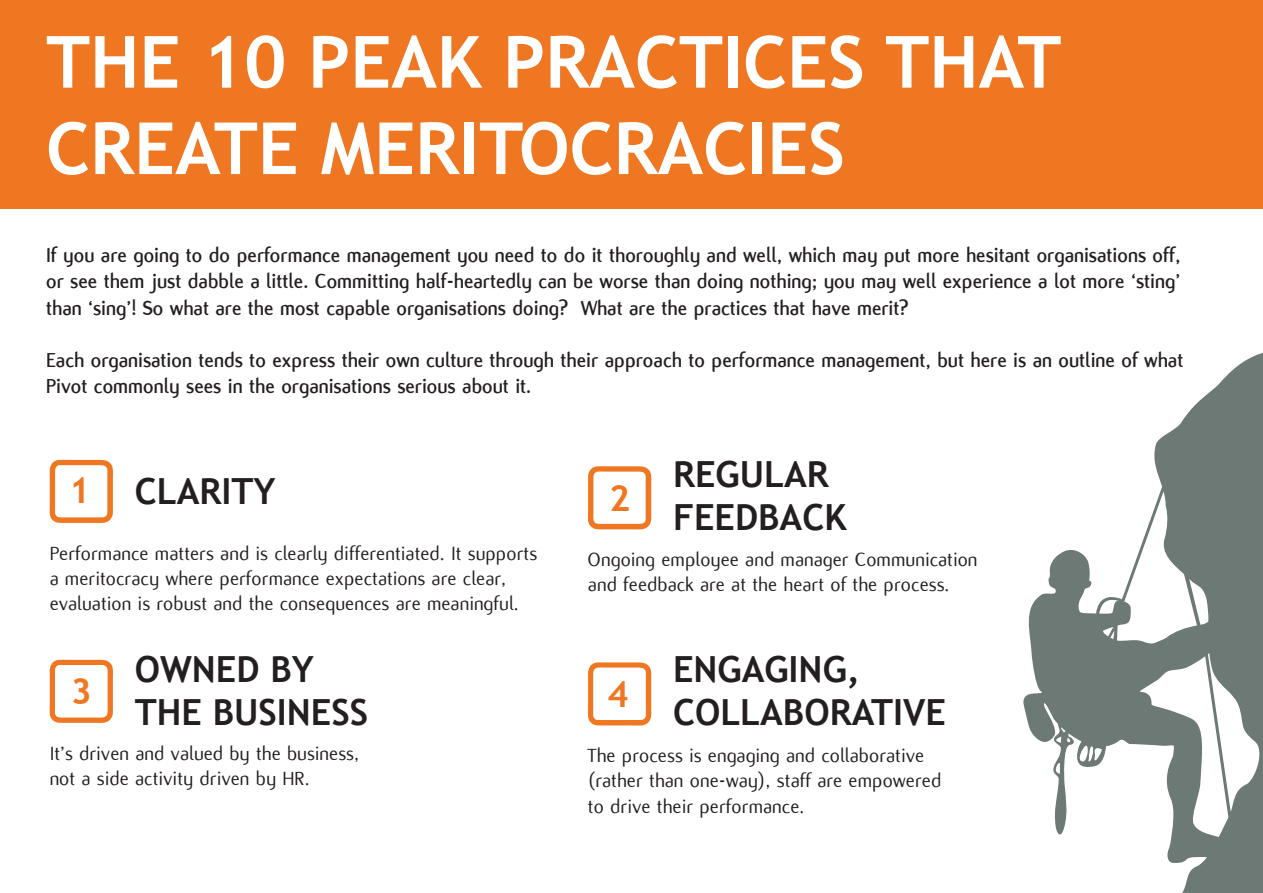
<style>
.page{position:relative;width:1263px;height:893px;background:#fff}
.page>*{position:absolute;margin:0;border:0;box-sizing:border-box;transform-origin:0 0}
.t1{font:700 72px/86.4px "Trebuchet MS";color:#fff}
.t2{font:700 36px/43.2px "Trebuchet MS";color:#231f20}
.t3{font:700 36px "Trebuchet MS";color:#f07722}
.t4{font:700 21.75px/26.1px "Flux";color:#231f20;text-align:justify}
.t5{font:21px/25.2px "Flux";color:#231f20}
.s1{color:#f07722}
</style>
<div class="page">
<div style="left:0;top:0;width:1263px;height:208px;background:#f07722"></div>
<svg style="left:1023px;top:353px;width:240px;height:540px"></svg>
<svg style="left:50px;top:460px;width:63px;height:63px"></svg>
<svg style="left:588px;top:466px;width:63px;height:63px"></svg>
<svg style="left:50px;top:660px;width:63px;height:63px"></svg>
<svg style="left:588px;top:662px;width:63px;height:63px"></svg>
<h1 class="t1" style="left:46px;top:19px;width:1017px">THE 10 PEAK PRACTICES THAT<br>CREATE MERITOCRACIES</h1>
<p class="t4" style="left:46px;top:242px;width:1136px">If you are going to do performance management you need to do it thoroughly and well, which may put more hesitant organisations off, or see them just dabble a little. Committing half-heartedly can be worse than doing nothing; you may well experience a lot more ‘sting’ than ‘sing’! So what are the most capable organisations doing? What are the practices that have merit?</p>
<p class="t4" style="left:46px;top:347px;width:1139px">Each organisation tends to express their own culture through their approach to performance management, but here is an outline of what<br>Pivot commonly sees in the organisations serious about it.</p>
<h2 class="t2" style="left:69px;top:470px;width:208px"><span class="s1">1</span> CLARITY</h2>
<p class="t5" style="left:50px;top:541px;width:489px">Performance matters and is clearly differentiated. It supports a meritocracy where performance expectations are clear, evaluation is robust and the consequences are meaningful.</p>
<h2 class="t2" style="left:135px;top:647px;width:235px">OWNED BY<br>THE BUSINESS</h2>
<p class="t5" style="left:50px;top:740px;width:311px">It’s driven and valued by the business, not a side activity driven by HR.</p>
<h2 class="t3" style="left:71px;top:669px;width:23px">3</h2>
<h2 class="t2" style="left:673px;top:452px;width:175px">REGULAR<br>FEEDBACK</h2>
<p class="t5" style="left:588px;top:547px;width:391px">Ongoing employee and manager Communication and feedback are at the heart of the process.</p>
<h2 class="t3" style="left:609px;top:476px;width:23px">2</h2>
<h2 class="t2" style="left:673px;top:647px;width:274px">ENGAGING,<br>COLLABORATIVE</h2>
<p class="t5" style="left:588px;top:743px;width:355px">The process is engaging and collaborative (rather than one-way), staff are empowered to drive their performance.</p>
<h2 class="t3" style="left:608px;top:672px;width:23px">4</h2>
</div>
